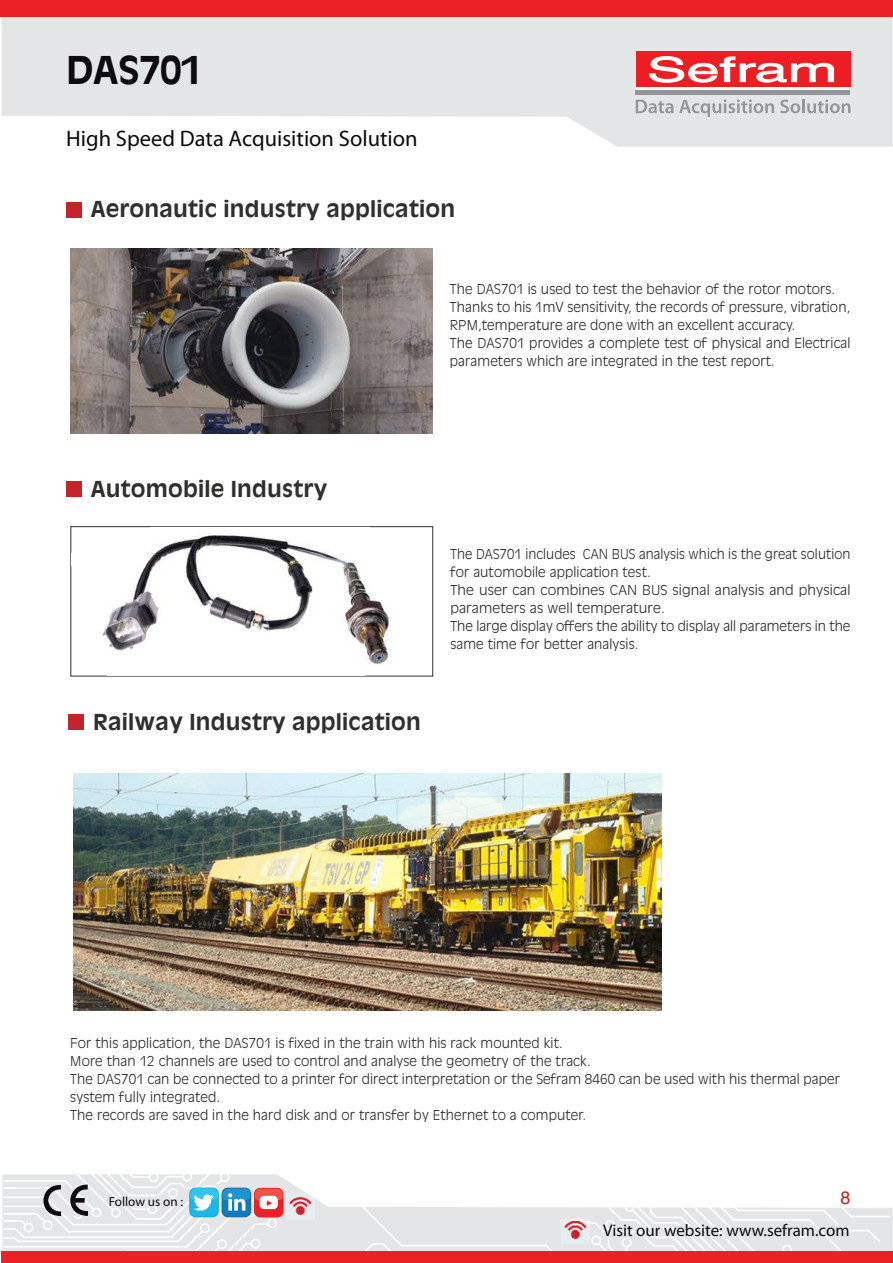
<style>
.page{position:relative;width:893px;height:1263px;background:#fff}
.page>*{position:absolute;margin:0;border:0;box-sizing:border-box;transform-origin:0 0}
.t1{font:700 37.8px "Antique Olive";color:#0e0b10}
.t2{font:22.5px "Myriad Pro";color:#0e0b10}
.t3{font:700 21.75px "Antique Olive";letter-spacing:.01em;color:#2f2f2e}
.t4{font:18px "Helvetica";color:#c32329}
.t5{font:16.95px "Myriad Pro";color:#0e0b10}
.t6{font:300 13.5px/18px "Antique Olive";letter-spacing:.01em;color:#2f2f2e}
.t7{font:13.2px "Myriad Pro";color:#0e0b10}
</style>
<div class="page">
<svg style="left:0;top:0;width:893px;height:147px;fill:#e3e5e7"></svg>
<div style="left:1px;top:0;width:892px;height:16px;background:#eb2225"></div>
<svg style="left:4px;top:1174px;width:886px;height:89px"></svg>
<img style="left:71px;top:249px;width:362px;height:185px">
<img style="left:71px;top:527px;width:342px;height:149px">
<div style="left:66px;top:202px;width:16px;height:16px;background:#c32329"></div>
<div style="left:66px;top:481px;width:16px;height:16px;background:#c32329"></div>
<div style="left:636px;top:51px;width:214px;height:44px;background:#fff"></div>
<div style="left:636px;top:90px;width:214px;height:5px;background:#939598"></div>
<div style="left:636px;top:51px;width:214px;height:36px;background:#ee1d23"></div>
<svg style="left:649px;top:56px;width:185px;height:27px"></svg>
<svg style="left:636px;top:99px;width:138px;height:18px;background:#cbcdd0"></svg>
<svg style="left:780px;top:100px;width:20px;height:13px"></svg>
<hr style="left:802px;top:99px;width:3px;height:14px;background:#939598">
<svg style="left:807px;top:99px;width:43px;height:14px"></svg>
<div style="left:68px;top:714px;width:16px;height:16px;background:#c32329"></div>
<img style="left:73px;top:774px;width:589px;height:236px">
<img style="left:561px;top:1219px;width:28px;height:25px">
<img style="left:287px;top:1193px;width:28px;height:26px">
<h1 class="t1" style="left:66px;top:55px;width:138px">DAS701</h1>
<h2 class="t2" style="left:66px;top:130px;width:353px">High Speed Data Acquisition Solution</h2>
<h3 class="t3" style="left:91px;top:201px;width:366px">Aeronautic industry application</h3>
<p class="t6" style="left:450px;top:281px;width:402px">The DAS701 is used to test the behavior of the rotor motors.<br>Thanks to his 1mV sensitivity, the records of pressure, vibration, RPM,temperature are done with an excellent accuracy.<br>The DAS701 provides a complete test of physical and Electrical parameters which are integrated in the test report.</p>
<h3 class="t3" style="left:91px;top:480px;width:238px">Automobile Industry</h3>
<h3 class="t3" style="left:93px;top:713px;width:329px">Railway Industry application</h3>
<p class="t6" style="left:450px;top:546px;width:402px">The DAS701 includes CAN BUS analysis which is the great solution for automobile application test.<br>The user can combines CAN BUS signal analysis and physical parameters as well temperature.<br>The large display offers the ability to display all parameters in the same time for better analysis.</p>
<p class="t6" style="left:70px;top:1035px;width:771px">For this application, the DAS701 is fixed in the train with his rack mounted kit.<br>More than 12 channels are used to control and analyse the geometry of the track.<br>The DAS701 can be connected to a printer for direct interpretation or the Sefram 8460 can be used with his thermal paper system fully integrated.<br>The records are saved in the hard disk and or transfer by Ethernet to a computer.</p>
<p class="t7" style="left:109px;top:1196px;width:76px">Follow us on :</p>
<h3 class="t4" style="left:840px;top:1190px;width:12px">8</h3>
<p class="t5" style="left:603px;top:1224px;width:248px">Visit our website: www.sefram.com</p>
</div>
